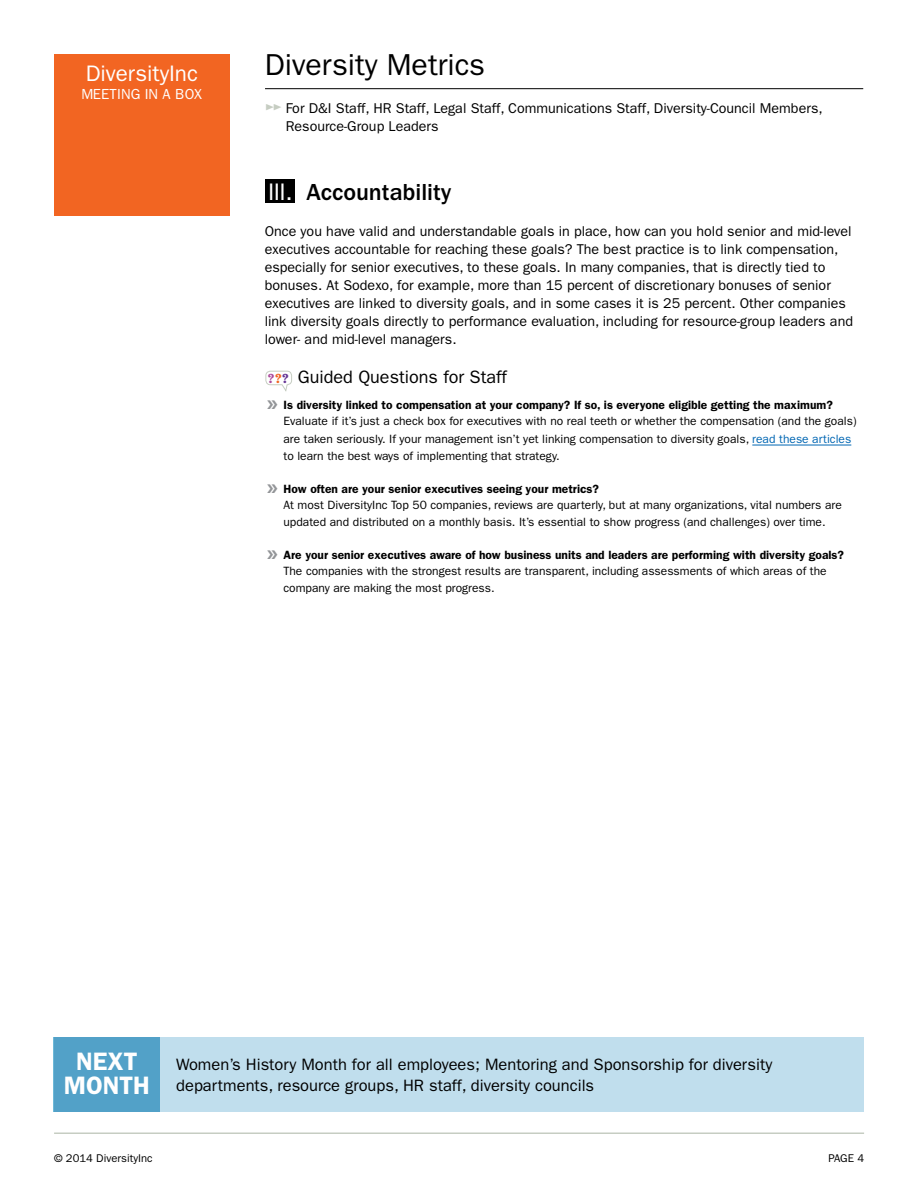
<style>
.page{position:relative;width:918px;height:1188px;background:#fff}
.page>*{position:absolute;margin:0;border:0;box-sizing:border-box;transform-origin:0 0}
.t1{font:30.3px "ITC Franklin Gothic Std";color:#000}
.t2{font:600 25.35px/23.4px "ITC Franklin Gothic Std";color:#fff;text-align:center}
.t3{font:500 24px "ITC Franklin Gothic Std";color:#000}
.t4{font:22.5px "ITC Franklin Gothic Std";color:#fff}
.t5{font:18px "ITC Franklin Gothic Std";color:#000}
.t6{font:16.5px/21px "ITC Franklin Gothic Std";color:#000}
.t7{font:14.7px "ITC Franklin Gothic Std";color:#fff}
.t8{font:14.25px/18px "ITC Franklin Gothic Std";color:#000}
.t9{font:12px/16.5px "ITC Franklin Gothic Std";color:#000}
.t10{font:600 12px "ITC Franklin Gothic Std";color:#000}
.t11{font:700 12px "Belizio";color:#ab4a9c}
.t12{font:11.25px "ITC Franklin Gothic Std";color:#000}
.s1{font-family:"Mercury Text G2";font-size:12.75px;color:#c6cdc2}
.s2{font-weight:400;color:#fff}
.s3{color:#0066b3}
.s4{color:#f26522}
.s5{color:#663695}
</style>
<div class="page">
<div style="left:54px;top:54px;width:176px;height:162px;background:#f26522"></div>
<hr style="left:54px;top:1132px;width:810px;height:2px;background:#c6cdc2">
<hr style="left:265px;top:88px;width:598px;height:1px;background:#000">
<div style="left:265px;top:180px;width:30px;height:23px;background:#000"></div>
<hr style="left:752px;top:445px;width:99px;height:1px;background:#0066b3">
<div style="left:266px;top:371px;width:26px;height:14px;border:1px solid #c6cdc2;border-radius:5px"></div>
<div style="left:54px;top:1037px;width:810px;height:75px;background:#c0deed"></div>
<div style="left:54px;top:1037px;width:106px;height:75px;background:#52a1c8"></div>
<h3 class="t4" style="left:86px;top:60px;width:114px">DiversityInc</h3>
<p class="t7" style="left:82px;top:86px;width:122px">MEETING IN A BOX</p>
<h1 class="t1" style="left:265px;top:47px;width:222px">Diversity Metrics</h1>
<p class="t8" style="left:286px;top:99px;width:539px;text-indent:-21px"><span class="s1">• •</span> For D&amp;I Staff, HR Staff, Legal Staff, Communications Staff, Diversity-Council Members,<br>Resource-Group Leaders</p>
<h3 class="t3" style="left:268px;top:178px;width:185px"><span class="s2">III.</span> Accountability</h3>
<p class="t8" style="left:265px;top:222px;width:590px">Once you have valid and understandable goals in place, how can you hold senior and mid-level executives accountable for reaching these goals? The best practice is to link compensation, especially for senior executives, to these goals. In many companies, that is directly tied to bonuses. At Sodexo, for example, more than 15 percent of discretionary bonuses of senior executives are linked to diversity goals, and in some cases it is 25 percent. Other companies link diversity goals directly to performance evaluation, including for resource-group leaders and lower- and mid-level managers.</p>
<p class="t5" style="left:298px;top:367px;width:211px">Guided Questions for Staff</p>
<p class="t10" style="left:284px;top:397px;width:551px">Is diversity linked to compensation at your company? If so, is everyone eligible getting the maximum?</p>
<p class="t9" style="left:284px;top:412px;width:575px;line-height:18px">Evaluate if it’s just a check box for executives with no real teeth or whether the compensation (and the goals) are taken seriously. If your management isn’t yet linking compensation to diversity goals, <span class="s3">read these articles</span></p>
<p class="t9" style="left:284px;top:447px;width:278px">to learn the best ways of implementing that strategy.</p>
<p class="t10" style="left:284px;top:481px;width:317px">How often are your senior executives seeing your metrics?</p>
<p class="t9" style="left:284px;top:497px;width:560px">At most DiversityInc Top 50 companies, reviews are quarterly, but at many organizations, vital numbers are updated and distributed on a monthly basis. It’s essential to show progress (and challenges) over time.</p>
<p class="t10" style="left:284px;top:547px;width:562px">Are your senior executives aware of how business units and leaders are performing with diversity goals?</p>
<p class="t9" style="left:284px;top:563px;width:545px">The companies with the strongest results are transparent, including assessments of which areas of the company are making the most progress.</p>
<p class="t11" style="left:268px;top:370px;width:23px">?<span class="s4">?</span><span class="s5">?</span></p>
<h2 class="t2" style="left:64px;top:1050px;width:88px">NEXT<br>MONTH</h2>
<p class="t6" style="left:176px;top:1054px;width:598px">Women’s History Month for all employees; Mentoring and Sponsorship for diversity departments, resource groups, HR staff, diversity councils</p>
<p class="t12" style="left:54px;top:1151px;width:100px">© 2014 DiversityInc</p>
<p class="t12" style="left:828px;top:1151px;width:37px">PAGE 4</p>
</div>
